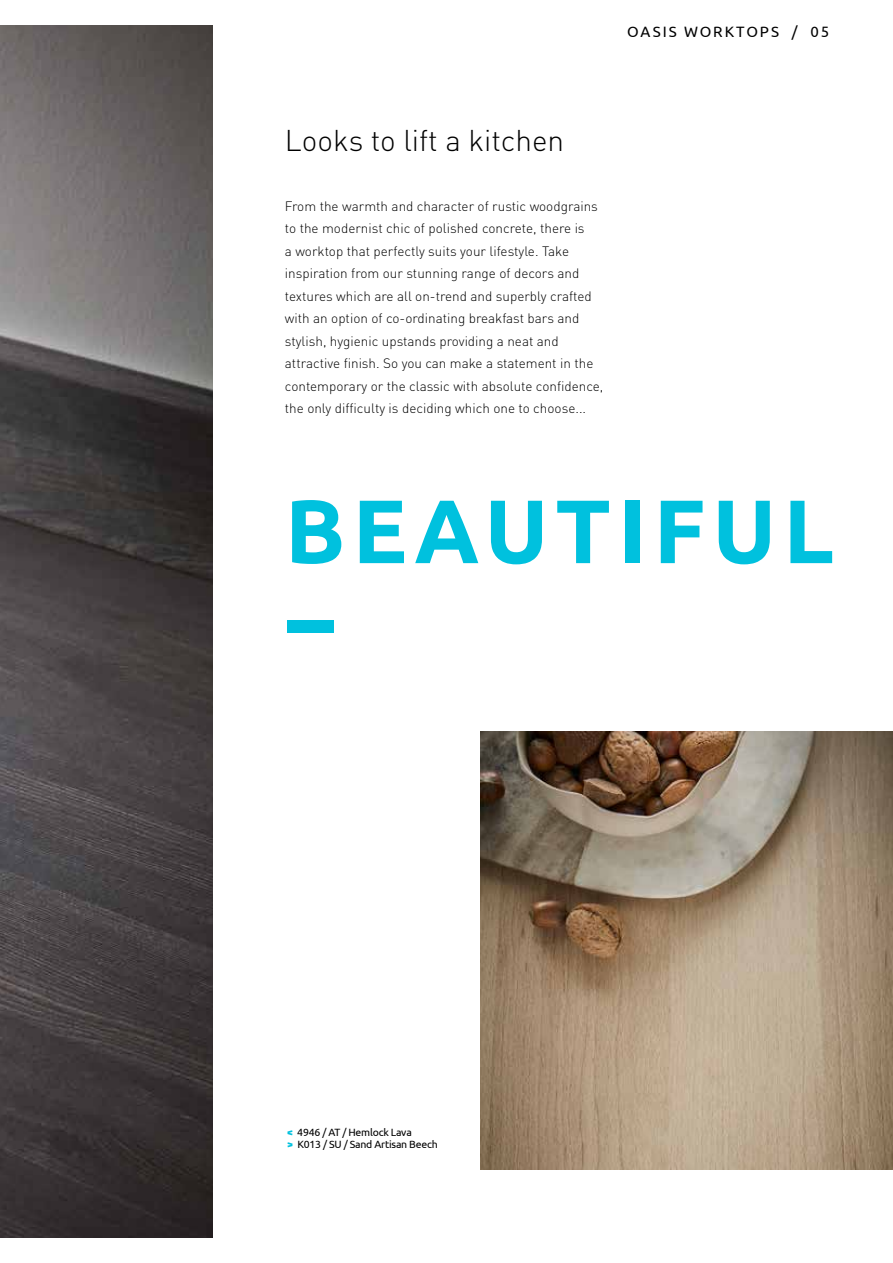
<style>
.page{position:relative;width:893px;height:1263px;background:#fff}
.page>*{position:absolute;margin:0;border:0;box-sizing:border-box;transform-origin:0 0}
.t1{font:700 90px/90px "Ubuntu";letter-spacing:.08em;color:#00c1de}
.t2{font:300 29.7px "DIN";color:#000}
.t3{font:15px "Ubuntu";letter-spacing:.13em;color:#000}
.t4{font:300 13.5px/22.5px "DIN";color:#000}
.t5{font:10.5px/12px "Ubuntu";letter-spacing:-.02em;color:#000}
.s1{font-weight:700;color:#00c1de}
</style>
<div class="page">
<img style="left:0;top:26px;width:213px;height:1211px">
<img style="left:480px;top:731px;width:413px;height:438px">
<p class="t3" style="left:627px;top:23px;width:203px">OASIS WORKTOPS / 05</p>
<h2 class="t2" style="left:285px;top:122px;width:281px">Looks to lift a kitchen</h2>
<p class="t4" style="left:285px;top:194px;width:320px">From the warmth and character of rustic woodgrains to the modernist chic of polished concrete, there is<br>a worktop that perfectly suits your lifestyle. Take inspiration from our stunning range of decors and textures which are all on-trend and superbly crafted with an option of co-ordinating breakfast bars and stylish, hygienic upstands providing a neat and attractive finish. So you can make a statement in the contemporary or the classic with absolute confidence, the only difficulty is deciding which one to choose...</p>
<h1 class="t1" style="left:285px;top:485px;width:550px">BEAUTIFUL --</h1>
<p class="t5" style="left:287px;top:1126px;width:152px"><span class="s1">&lt;</span> 4946 / AT / Hemlock Lava<br><span class="s1">&gt;</span> K013 / SU / Sand Artisan Beech</p>
</div>
